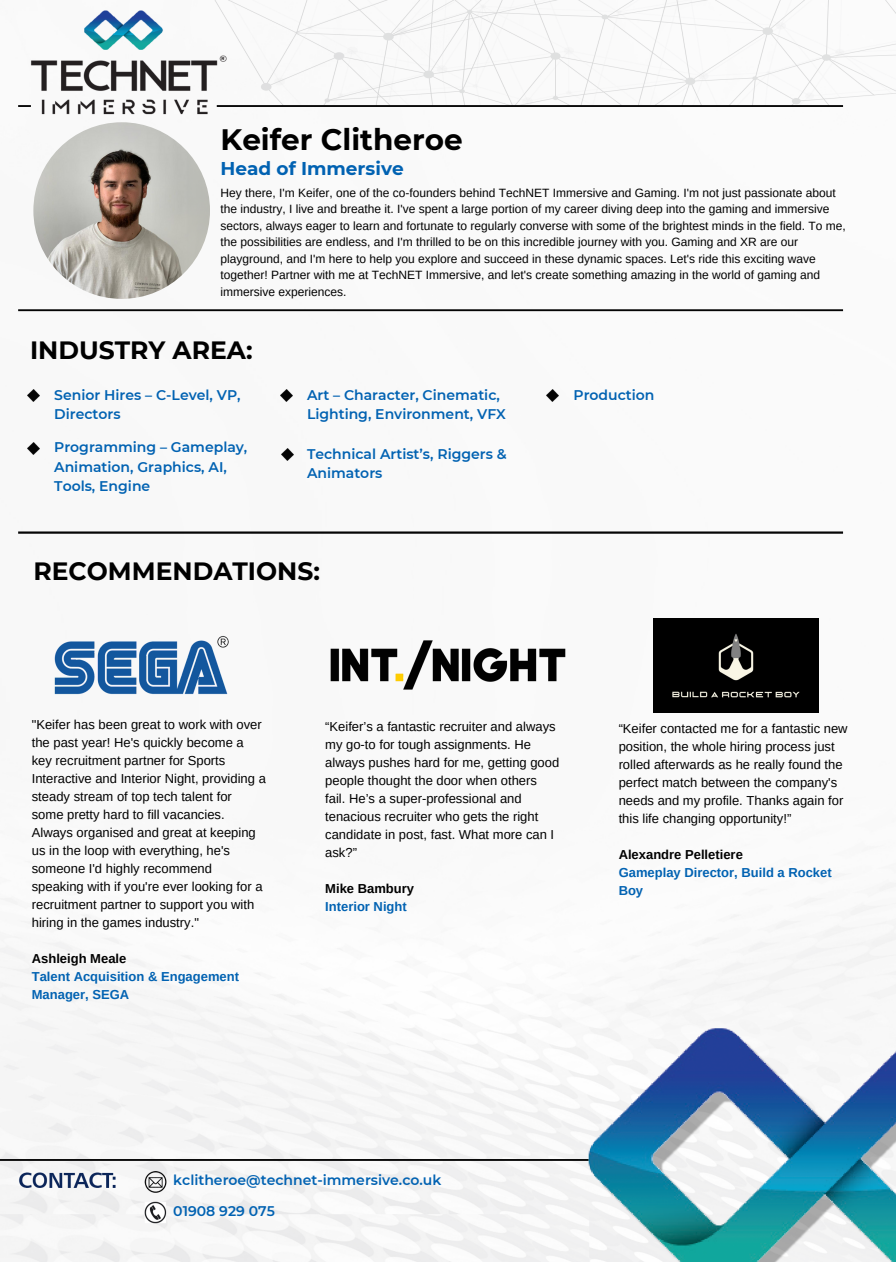
<style>
.page{position:relative;width:896px;height:1262px;background:#fff}
.page>*{position:absolute;margin:0;border:0;box-sizing:border-box;transform-origin:0 0}
.t1{font:700 29.5px "Montserrat";color:#000}
.t2{font:700 25px "Montserrat";color:#000}
.t3{font:700 18.5px "Montserrat";color:#0162b2}
.t4{font:600 14px/19.5px "Montserrat";color:#0162b2}
.t5{font:13px/18px "Arimo";color:#000}
.t6{font:700 13px/18px "Arimo";color:#0162b2}
.t7{font:12px/16.5px "Arimo";color:#000}
.s1{color:#000}
</style>
<div class="page">
<img style="left:0;top:0;width:896px;height:1262px">
<img style="left:33px;top:122px;width:177px;height:177px;border-radius:50%">
<svg style="left:27px;top:389px;width:12px;height:12px"></svg>
<svg style="left:27px;top:442px;width:12px;height:12px"></svg>
<svg style="left:280px;top:389px;width:12px;height:12px"></svg>
<svg style="left:281px;top:448px;width:12px;height:12px"></svg>
<img style="left:55px;top:636px;width:175px;height:58px">
<svg style="left:546px;top:389px;width:12px;height:12px"></svg>
<img style="left:315px;top:632px;width:266px;height:66px">
<img style="left:653px;top:618px;width:165px;height:94px">
<p class="t1" style="left:220px;top:122px;width:244px">Keifer Clitheroe</p>
<h4 class="t3" style="left:220px;top:157px;width:185px">Head of Immersive</h4>
<h4 class="t7" style="left:220px;top:185px;width:627px">Hey there, I'm Keifer, one of the co-founders behind TechNET Immersive and Gaming. I'm not just passionate about the industry, I live and breathe it. I've spent a large portion of my career diving deep into the gaming and immersive sectors, always eager to learn and fortunate to regularly converse with some of the brightest minds in the field. To me, the possibilities are endless, and I'm thrilled to be on this incredible journey with you. Gaming and XR are our playground, and I'm here to help you explore and succeed in these dynamic spaces. Let's ride this exciting wave together! Partner with me at TechNET Immersive, and let's create something amazing in the world of gaming and immersive experiences.</h4>
<h2 class="t2" style="left:30px;top:334px;width:224px">INDUSTRY AREA:</h2>
<h4 class="t4" style="left:54px;top:385px;width:188px">Senior Hires – C-Level, VP,<br>Directors</h4>
<p class="t4" style="left:54px;top:437px;width:195px">Programming – Gameplay,<br>Animation, Graphics, AI,<br>Tools, Engine</p>
<p class="t4" style="left:307px;top:385px;width:200px">Art – Character, Cinematic,<br>Lighting, Environment, VFX</p>
<h4 class="t4" style="left:307px;top:444px;width:201px">Technical Artist’s, Riggers &amp;<br>Animators</h4>
<h4 class="t2" style="left:33px;top:555px;width:288px">RECOMMENDATIONS:</h4>
<h4 class="t4" style="left:573px;top:385px;width:82px">Production</h4>
<p class="t5" style="left:32px;top:716px;width:236px">"Keifer has been great to work with over the past year! He's quickly become a key recruitment partner for Sports Interactive and Interior Night, providing a steady stream of top tech talent for some pretty hard to fill vacancies.<br>Always organised and great at keeping us in the loop with everything, he's someone I'd highly recommend speaking with if you're ever looking for a recruitment partner to support you with hiring in the games industry."</p>
<h5 class="t6" style="left:32px;top:950px;width:209px"><span class="s1">Ashleigh Meale<br></span>Talent Acquisition &amp; Engagement<br>Manager, SEGA</h5>
<h4 class="t5" style="left:325px;top:717px;width:236px">“Keifer’s a fantastic recruiter and always my go-to for tough assignments. He always pushes hard for me, getting good people thought the door when others fail. He’s a super-professional and tenacious recruiter who gets the right candidate in post, fast. What more can I ask?”</h4>
<p class="t6" style="left:325px;top:879px;width:90px"><span class="s1">Mike Bambury<br></span>Interior Night</p>
<h5 class="t5" style="left:619px;top:719px;width:230px">“Keifer contacted me for a fantastic new position, the whole hiring process just rolled afterwards as he really found the perfect match between the company's needs and my profile. Thanks again for this life changing opportunity!”</h5>
<h4 class="t6" style="left:619px;top:845px;width:215px"><span class="s1">Alexandre Pelletiere<br></span>Gameplay Director, Build a Rocket<br>Boy</h4>
<p class="t4" style="left:173px;top:1170px;width:270px">kclitheroe@technet-immersive.co.uk</p>
<h5 class="t4" style="left:173px;top:1201px;width:103px">01908 929 075</h5>
</div>
